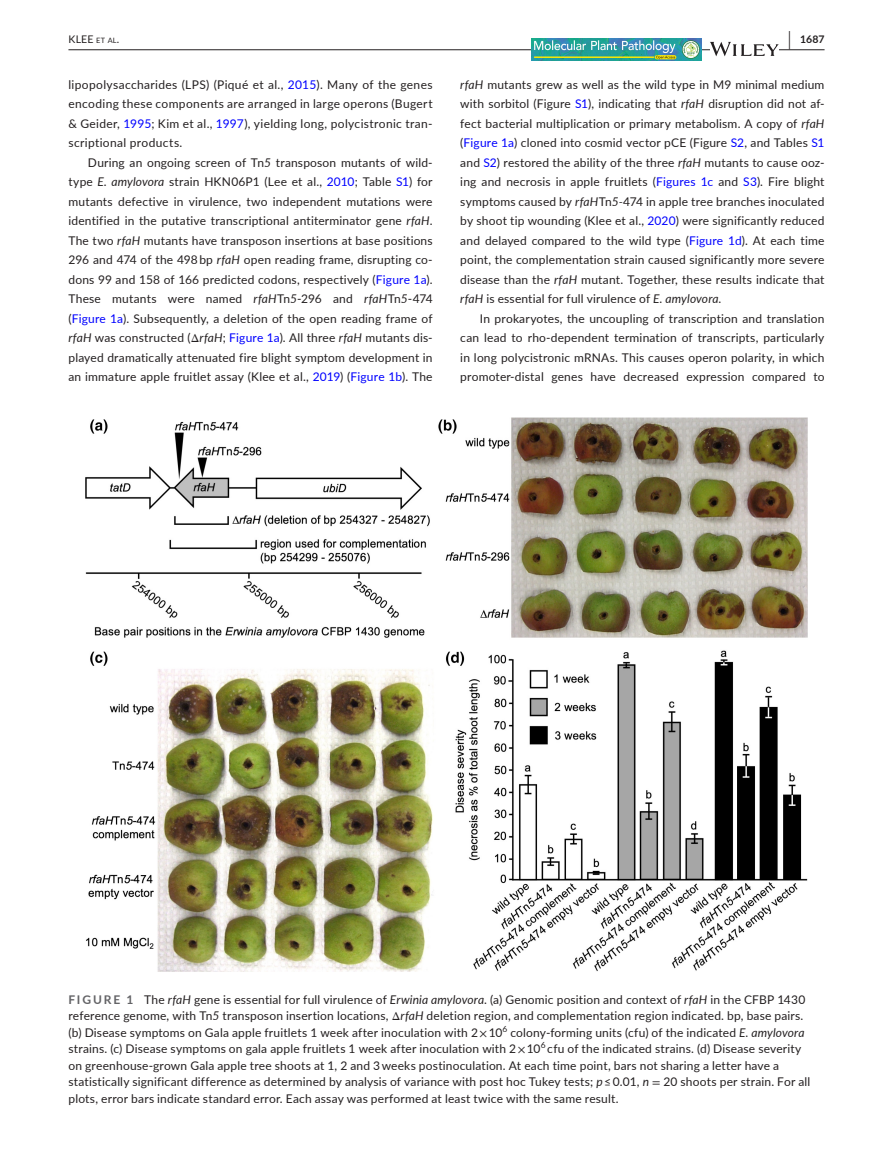
<style>
.page{position:relative;width:893px;height:1174px;background:#fff}
.page>*{position:absolute;margin:0;border:0;box-sizing:border-box;transform-origin:0 0}
.t1{font:12px/19.5px "Lato";letter-spacing:.015em;color:#231f20;text-align:justify}
.t2{font:10.5px "Lato";color:#231f20}
.t3{font:700 10.5px "Lato";color:#231f20}
.s1{font-size:7.35px}
.s2{font-size:19.5px}
.s3{color:#00f}
.s4{font-style:italic}
.s5{font-family:"STIX"}
.s6{font-weight:700;color:#636366}
</style>
<div class="page">
<hr style="left:68px;top:49px;width:756px;height:1px;background:#231f20">
<img style="left:531px;top:38px;width:170px;height:22px">
<svg style="left:710px;top:42px;width:69px;height:14px"></svg>
<img style="left:85px;top:417px;width:723px;height:554px">
<p class="t2" style="left:68px;top:31px;width:53px">KLEE <span class="s1">et al</span>.</p>
<p class="t3" style="left:789px;top:31px;width:37px"><span class="s2">|</span> 1687</p>
<p class="t1" style="left:68px;top:74px;width:366px">lipopolysaccharides (LPS) (Piqué et al., <span class="s3">2015</span>). Many of the genes encoding these components are arranged in large operons (Bugert &amp; Geider, <span class="s3">1995</span>; Kim et al., <span class="s3">1997</span>), yielding long, polycistronic tran&shy;scriptional products.</p>
<p class="t1" style="left:68px;top:152px;width:366px;text-indent:20px">During an ongoing screen of Tn<span class="s4">5</span> transposon mutants of wild&shy;type <span class="s4">E. amylovora</span> strain HKN06P1 (Lee et al., <span class="s3">2010</span>; Table <span class="s3">S1</span>) for mutants defective in virulence, two independent mutations were identified in the putative transcriptional antiterminator gene <span class="s4">rfaH</span>.<br>The two <span class="s4">rfaH</span> mutants have transposon insertions at base positions 296 and 474 of the 498 bp <span class="s4">rfaH</span> open reading frame, disrupting co&shy;dons 99 and 158 of 166 predicted codons, respectively (<span class="s3">Figure 1a</span>).<br>These mutants were named <span class="s4">rfaH</span>Tn<span class="s4">5</span>-296 and <span class="s4">rfaH</span>Tn<span class="s4">5</span>-474 (<span class="s3">Figure 1a</span>). Subsequently, a deletion of the open reading frame of <span class="s4">rfaH</span> was constructed (<span class="s5">Δ</span><span class="s4">rfaH</span>; <span class="s3">Figure 1a</span>). All three <span class="s4">rfaH</span> mutants dis&shy;played dramatically attenuated fire blight symptom development in an immature apple fruitlet assay (Klee et al., <span class="s3">2019</span>) (<span class="s3">Figure 1b</span>). The</p>
<p class="t1" style="left:460px;top:74px;width:366px"><span class="s4">rfaH</span> mutants grew as well as the wild type in M9 minimal medium with sorbitol (Figure <span class="s3">S1</span>), indicating that <span class="s4">rfaH</span> disruption did not af&shy;fect bacterial multiplication or primary metabolism. A copy of <span class="s4">rfaH </span>(<span class="s3">Figure 1a</span>) cloned into cosmid vector pCE (Figure <span class="s3">S2</span>, and Tables <span class="s3">S1 </span>and <span class="s3">S2</span>) restored the ability of the three <span class="s4">rfaH</span> mutants to cause ooz&shy;ing and necrosis in apple fruitlets (<span class="s3">Figures 1c</span> and <span class="s3">S3</span>). Fire blight symptoms caused by <span class="s4">rfaH</span>Tn<span class="s4">5-</span>474 in apple tree branches inoculated by shoot tip wounding (Klee et al., <span class="s3">2020</span>) were significantly reduced and delayed compared to the wild type (<span class="s3">Figure 1d</span>). At each time point, the complementation strain caused significantly more severe disease than the <span class="s4">rfaH</span> mutant. Together, these results indicate that <span class="s4">rfaH</span> is essential for full virulence of <span class="s4">E. amylovora</span>.</p>
<p class="t1" style="left:460px;top:308px;width:366px;text-indent:20px">In prokaryotes, the uncoupling of transcription and translation can lead to rho-dependent termination of transcripts, particularly in long polycistronic mRNAs. This causes operon polarity, in which promoter-distal genes have decreased expression compared to</p>
<p class="t1" style="left:68px;top:990px;width:743px;line-height:16.5px;text-align:left"><span class="s6">FIGURE 1</span> The <span class="s4">rfaH</span> gene is essential for full virulence of <span class="s4">Erwinia amylovora</span>. (a) Genomic position and context of <span class="s4">rfaH</span> in the CFBP 1430 reference genome, with Tn<span class="s4">5</span> transposon insertion locations, <span class="s5">Δ</span><span class="s4">rfaH</span> deletion region, and complementation region indicated. bp, base pairs. (b) Disease symptoms on Gala apple fruitlets 1 week after inoculation with 2 <span class="s5">×</span> 10<sup>6</sup> colony-forming units (cfu) of the indicated <span class="s4">E. amylovora </span>strains. (c) Disease symptoms on gala apple fruitlets 1 week after inoculation with 2 <span class="s5">×</span> 10<sup>6</sup> cfu of the indicated strains. (d) Disease severity on greenhouse-grown Gala apple tree shoots at 1, 2 and 3 weeks postinoculation. At each time point, bars not sharing a letter have a statistically significant difference as determined by analysis of variance with post hoc Tukey tests; <span class="s4">p</span> ≤ 0.01, <span class="s4">n</span> <span class="s5">=</span> 20 shoots per strain. For all plots, error bars indicate standard error. Each assay was performed at least twice with the same result.</p>
</div>
